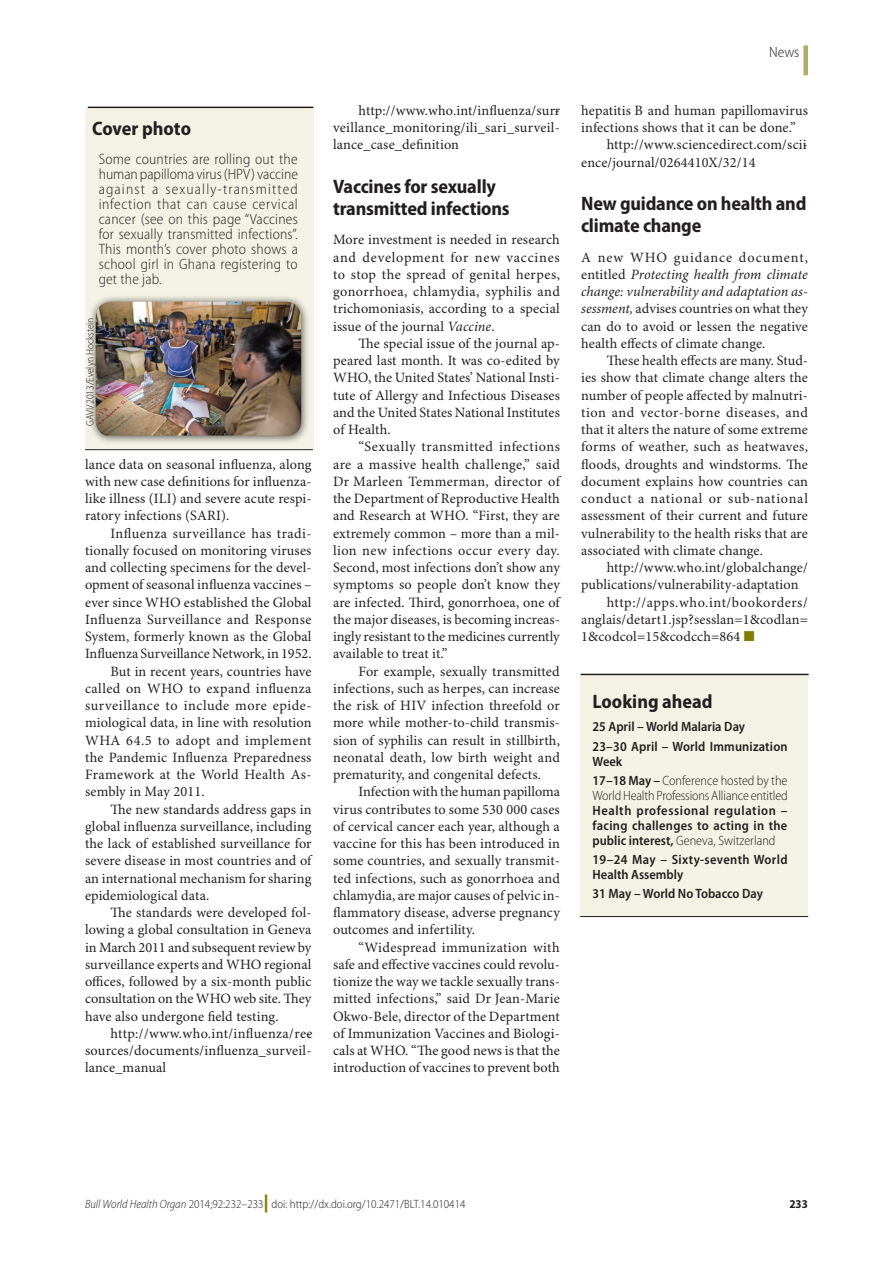
<style>
.page{position:relative;width:893px;height:1263px;background:#fff}
.page>*{position:absolute;margin:0;border:0;box-sizing:border-box;transform-origin:0 0}
.Head_1{font:700 semi-condensed 19.5px/22.5px "Myriad Pro";letter-spacing:-.01em;color:#231f20}
.Box_Para{font:300 semi-condensed 15px/15px "Myriad Pro";letter-spacing:.015em;color:#231f20;text-align:justify}
.Section_Title{font:300 semi-condensed 15px "Myriad Pro";color:#231f20}
.Para_Ind{font:14.25px/17.2px "Minion Pro";letter-spacing:.01em;color:#231f20;text-align:justify}
.Para_No_Ind{font:14.25px/17.2px "Minion Pro";letter-spacing:.01em;color:#231f20;text-align:justify}
.Box_Para-2{font:600 semi-condensed 13.5px/15px "Myriad Pro";letter-spacing:.01em;color:#231f20}
.t1{font:300 semi-condensed 12px "Myriad Pro";color:#231f20}
.t2{font:700 semi-condensed 12px "Myriad Pro";color:#231f20}
.Fig_Credit{font:300 semi-condensed 10.5px "Myriad Pro";color:#231f20}
.s1{font-style:italic}
.s2{color:#827c00}
.s3{font-weight:300}
.s4{font-weight:900;font-stretch:normal;font-size:18px;color:#827c00}
</style>
<div class="page">
<div style="left:803px;top:45px;width:5px;height:30px;background:#b2ac5f"></div>
<div style="left:580px;top:675px;width:228px;height:241px;background:#f3f2e4"></div>
<hr style="left:580px;top:674px;width:229px;height:1px;background:#231f20">
<hr style="left:580px;top:916px;width:228px;height:1px;background:#231f20">
<div style="left:85px;top:108px;width:228px;height:341px;background:#f3f2e4"></div>
<div style="left:88px;top:294px;width:222px;height:150px;background:#231f20;opacity:.75"></div>
<img style="left:96px;top:302px;width:205px;height:134px">
<hr style="left:88px;top:107px;width:225px;height:1px;background:#231f20">
<hr style="left:85px;top:449px;width:228px;height:1px;background:#231f20">
<h1 class="Head_1" style="left:92px;top:118px;width:100px">Cover photo</h1>
<p class="Box_Para" style="left:99px;top:152px;width:201px">Some countries are rolling out the human papilloma virus (HPV) vaccine against a sexually-transmitted infection that can cause cervical cancer (see on this page “Vaccines for sexually transmitted infections”.<br>This month’s cover photo shows a school girl in Ghana registering to get the jab.</p>
<p class="Fig_Credit" style="left:84px;top:426px;width:110px;rotate:-90deg">GAVI/2013/Evelyn Hockstein</p>
<p class="Para_Ind" style="left:85px;top:456px;width:228px">lance data on seasonal influenza, along with new case definitions for influenza&shy;like illness (ILI) and severe acute respi&shy;ratory infections (SARI).</p>
<p class="Para_Ind" style="left:85px;top:525px;width:228px;text-indent:26px">Influenza surveillance has tradi&shy;tionally focused on monitoring viruses and collecting specimens for the devel&shy;opment of seasonal influenza vaccines – ever since WHO established the Global Influenza Surveillance and Response System, formerly known as the Global Influenza Surveillance Network, in 1952.</p>
<p class="Para_Ind" style="left:85px;top:663px;width:228px;text-indent:26px">But in recent years, countries have called on WHO to expand influenza surveillance to include more epide&shy;miological data, in line with resolution WHA 64.5 to adopt and implement the Pandemic Influenza Preparedness Framework at the World Health As&shy;sembly in May 2011.</p>
<p class="Para_Ind" style="left:85px;top:801px;width:228px;text-indent:26px">The new standards address gaps in global influenza surveillance, including the lack of established surveillance for severe disease in most countries and of an international mechanism for sharing epidemiological data.</p>
<p class="Para_Ind" style="left:85px;top:904px;width:228px;text-indent:26px">The standards were developed fol&shy;lowing a global consultation in Geneva in March 2011 and subsequent review by surveillance experts and WHO regional offices, followed by a six-month public consultation on the WHO web site. They have also undergone field testing.</p>
<p class="Para_Ind" style="left:85px;top:1025px;width:228px;text-indent:26px">http://www.who.int/influenza/re&shy;sources/documents/influenza_surveil&shy;lance_manual</p>
<p class="Para_Ind" style="left:333px;top:102px;width:228px;text-indent:26px">http://www.who.int/influenza/sur&shy;veillance_monitoring/ili_sari_surveil&shy;lance_case_definition</p>
<p class="Head_1" style="left:333px;top:175px;width:178px">Vaccines for sexually transmitted infections</p>
<p class="Para_No_Ind" style="left:333px;top:232px;width:228px">More investment is needed in research and development for new vaccines to stop the spread of genital herpes, gonorrhoea, chlamydia, syphilis and trichomoniasis, according to a special issue of the journal <span class="s1">Vaccine</span>.</p>
<p class="Para_Ind" style="left:333px;top:335px;width:228px;text-indent:26px">The special issue of the journal ap&shy;peared last month. It was co-edited by WHO, the United States’ National Insti&shy;tute of Allergy and Infectious Diseases and the United States National Institutes of Health.</p>
<p class="Para_Ind" style="left:333px;top:439px;width:228px;text-indent:26px">“Sexually transmitted infections are a massive health challenge,” said Dr Marleen Temmerman, director of the Department of Reproductive Health and Research at WHO. “First, they are extremely common – more than a mil&shy;lion new infections occur every day.<br>Second, most infections don’t show any symptoms so people don’t know they are infected. Third, gonorrhoea, one of the major diseases, is becoming increas&shy;ingly resistant to the medicines currently available to treat it.”</p>
<p class="Para_Ind" style="left:333px;top:663px;width:228px;text-indent:26px">For example, sexually transmitted infections, such as herpes, can increase the risk of HIV infection threefold or more while mother-to-child transmis&shy;sion of syphilis can result in stillbirth, neonatal death, low birth weight and prematurity, and congenital defects.</p>
<p class="Para_Ind" style="left:333px;top:784px;width:228px;text-indent:26px">Infection with the human papilloma virus contributes to some 530 000 cases of cervical cancer each year, although a vaccine for this has been introduced in some countries, and sexually transmit&shy;ted infections, such as gonorrhoea and chlamydia, are major causes of pelvic in&shy;flammatory disease, adverse pregnancy outcomes and infertility.</p>
<p class="Para_Ind" style="left:333px;top:939px;width:228px;text-indent:26px">“Widespread immunization with safe and effective vaccines could revolu&shy;tionize the way we tackle sexually trans&shy;mitted infections,” said Dr Jean-Marie Okwo-Bele, director of the Department of Immunization Vaccines and Biologi&shy;cals at WHO. “The good news is that the introduction of vaccines to prevent both</p>
<p class="Section_Title" style="left:769px;top:44px;width:32px">News</p>
<p class="Para_Ind" style="left:581px;top:102px;width:228px">hepatitis B and human papillomavirus infections shows that it can be done.”</p>
<p class="Para_Ind" style="left:581px;top:137px;width:228px;text-indent:26px">http://www.sciencedirect.com/sci&shy;ence/journal/0264410X/32/14</p>
<p class="Head_1" style="left:581px;top:192px;width:227px">New guidance on health and climate change</p>
<p class="Para_No_Ind" style="left:581px;top:249px;width:228px">A new WHO guidance document, entitled <span class="s1">Protecting health from climate change: vulnerability and adaptation as&shy;sessment,</span> advises countries on what they can do to avoid or lessen the negative health effects of climate change.</p>
<p class="Para_Ind" style="left:581px;top:352px;width:228px;text-indent:26px">These health effects are many. Stud&shy;ies show that climate change alters the number of people affected by malnutri&shy;tion and vector-borne diseases, and that it alters the nature of some extreme forms of weather, such as heatwaves, floods, droughts and windstorms. The document explains how countries can conduct a national or sub-national assessment of their current and future vulnerability to the health risks that are associated with climate change.</p>
<p class="Para_Ind" style="left:581px;top:559px;width:228px;text-indent:26px">http://www.who.int/globalchange/ publications/vulnerability-adaptation</p>
<p class="Para_Ind" style="left:581px;top:594px;width:228px;text-indent:26px">http://apps.who.int/bookorders/ anglais/detart1.jsp?sesslan=1&amp;codlan= 1&amp;codcol=15&amp;codcch=864 <span class="s2">■</span></p>
<h1 class="Head_1" style="left:592px;top:690px;width:122px">Looking ahead</h1>
<p class="Box_Para-2" style="left:592px;top:720px;width:154px">25 April – World Malaria Day</p>
<p class="Box_Para-2" style="left:592px;top:739px;width:197px">23–30 April – World Immunization<br>Week</p>
<p class="Box_Para-2" style="left:592px;top:773px;width:197px;text-align:justify">17–18 May – <span class="s3">Conference hosted by the World Health Professions Alliance entitled </span>Health professional regulation – facing challenges to acting in the public interest, <span class="s3">Geneva, Switzerland</span></p>
<p class="Box_Para-2" style="left:592px;top:852px;width:197px">19–24 May – Sixty-seventh World<br>Health Assembly</p>
<p class="Box_Para-2" style="left:592px;top:887px;width:172px">31 May – World No Tobacco Day</p>
<p class="t1" style="left:85px;top:1198px;width:382px"><span class="s1">Bull World Health Organ</span> 2014;92:232–233<span class="s4">|</span> doi: http://dx.doi.org/10.2471/BLT.14.010414</p>
<p class="t2" style="left:789px;top:1197px;width:20px">233</p>
</div>
